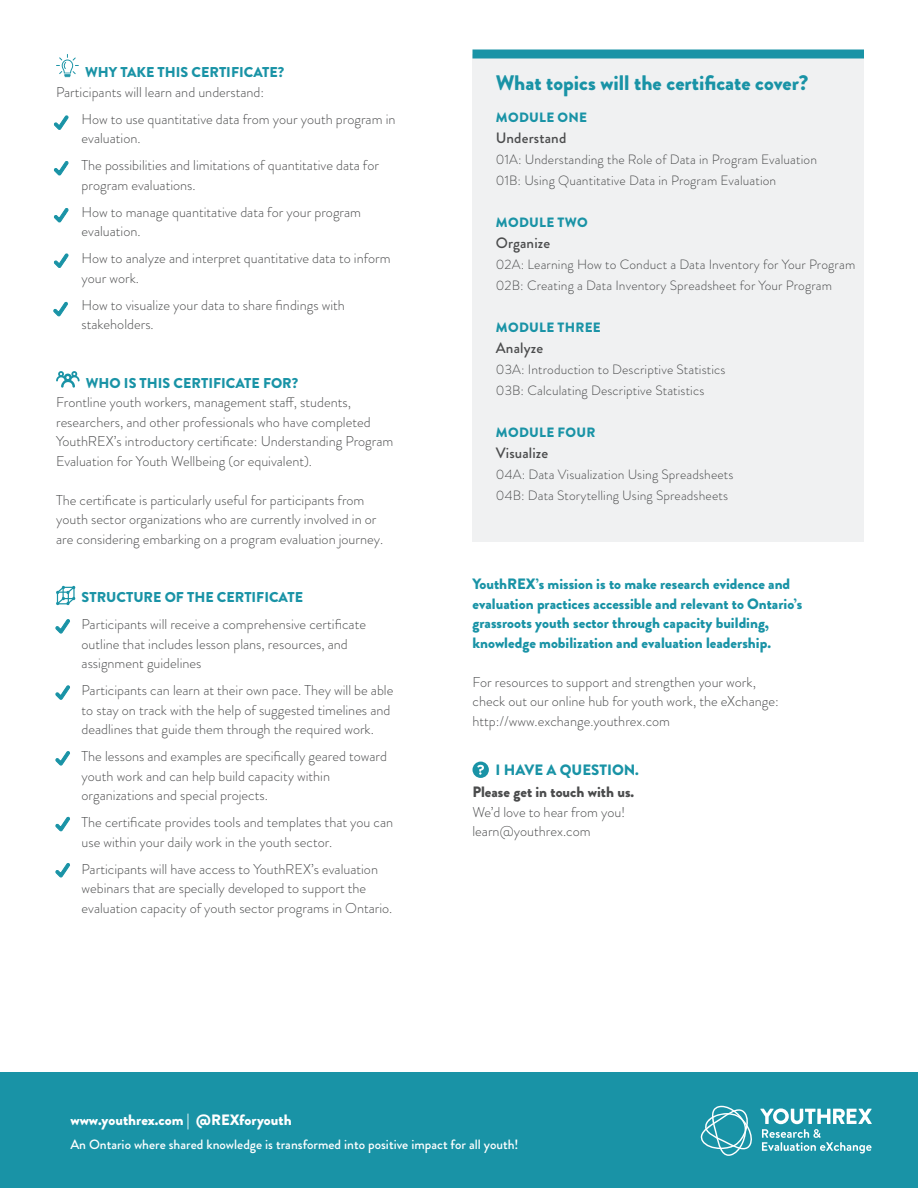
<style>
.page{position:relative;width:918px;height:1188px;background:#fff}
.page>*{position:absolute;margin:0;border:0;box-sizing:border-box;transform-origin:0 0}
.t1{font:900 21px "Brandon Grotesque";color:#1993a6}
.t2{font:900 15px/19.5px "Brandon Grotesque";color:#1993a6}
.t3{font:900 15px/22.5px "Brandon Grotesque";color:#4b4c4d}
.t4{font:500 15px "Brandon Grotesque";letter-spacing:.01em;color:#4b4c4d}
.t5{font:900 15px "Brandon Grotesque";color:#fff}
.t6{font:300 14.25px/19.5px "Brandon Grotesque";color:#4b4c4d}
.t7{font:900 14.25px "Brandon Grotesque";color:#1993a6}
.t8{font:300 13.5px "Brandon Grotesque";letter-spacing:.01em;color:#4b4c4d}
.t9{font:500 13.5px "Brandon Grotesque";color:#fff}
.t10{font:900 13.5px "Brandon Grotesque";letter-spacing:.02em;color:#1993a6}
.s1{color:#1993a6}
</style>
<div class="page">
<div style="left:472px;top:54px;width:392px;height:488px;background:#f0f1f2"></div>
<div style="left:0;top:1073px;width:918px;height:115px;background:#1993a6"></div>
<svg style="left:760px;top:1108px;width:112px;height:46px"></svg>
<svg style="left:700px;top:1106px;width:52px;height:50px"></svg>
<svg style="left:56px;top:54px;width:23px;height:23px"></svg>
<svg style="left:56px;top:371px;width:24px;height:17px"></svg>
<svg style="left:56px;top:586px;width:19px;height:19px"></svg>
<svg style="left:53px;top:115px;width:16px;height:15px"></svg>
<svg style="left:54px;top:161px;width:15px;height:15px"></svg>
<svg style="left:54px;top:208px;width:15px;height:15px"></svg>
<svg style="left:53px;top:253px;width:16px;height:15px"></svg>
<svg style="left:53px;top:301px;width:15px;height:16px"></svg>
<svg style="left:55px;top:619px;width:15px;height:15px"></svg>
<svg style="left:55px;top:685px;width:15px;height:15px"></svg>
<svg style="left:55px;top:751px;width:15px;height:15px"></svg>
<svg style="left:55px;top:816px;width:15px;height:16px"></svg>
<svg style="left:55px;top:863px;width:15px;height:15px"></svg>
<svg style="left:472px;top:762px;width:17px;height:16px"></svg>
<div style="left:472px;top:50px;width:392px;height:8px;background:#1993a6"></div>
<p class="t7" style="left:85px;top:62px;width:201px">WHY TAKE THIS CERTIFICATE?</p>
<p class="t6" style="left:56px;top:82px;width:210px">Participants will learn and understand:</p>
<p class="t6" style="left:82px;top:109px;width:315px;text-indent:-20px">• How to use quantitative data from your youth program in evaluation.</p>
<p class="t6" style="left:82px;top:156px;width:299px;text-indent:-20px">• The possibilities and limitations of quantitative data for program evaluations.</p>
<p class="t6" style="left:82px;top:202px;width:281px;text-indent:-20px">• How to manage quantitative data for your program evaluation.</p>
<p class="t6" style="left:82px;top:249px;width:311px;text-indent:-20px">• How to analyze and interpret quantitative data to inform your work.</p>
<p class="t6" style="left:82px;top:295px;width:265px;text-indent:-20px">• How to visualize your data to share findings with stakeholders.</p>
<p class="t7" style="left:86px;top:373px;width:214px">WHO IS THIS CERTIFICATE FOR?</p>
<p class="t6" style="left:56px;top:393px;width:339px">Frontline youth workers, management staff, students, researchers, and other professionals who have completed YouthREX’s introductory certificate: Understanding Program Evaluation for Youth Wellbeing (or equivalent).</p>
<p class="t6" style="left:56px;top:490px;width:329px">The certificate is particularly useful for participants from youth sector organizations who are currently involved in or are considering embarking on a program evaluation journey.</p>
<p class="t7" style="left:82px;top:587px;width:223px">STRUCTURE OF THE CERTIFICATE</p>
<p class="t6" style="left:82px;top:615px;width:286px;text-indent:-20px">• Participants will receive a comprehensive certificate outline that includes lesson plans, resources, and assignment guidelines</p>
<p class="t6" style="left:82px;top:681px;width:313px;text-indent:-20px">• Participants can learn at their own pace. They will be able to stay on track with the help of suggested timelines and deadlines that guide them through the required work.</p>
<p class="t6" style="left:82px;top:747px;width:307px;text-indent:-20px">• The lessons and examples are specifically geared toward youth work and can help build capacity within organizations and special projects.</p>
<p class="t6" style="left:82px;top:813px;width:313px;text-indent:-20px">• The certificate provides tools and templates that you can use within your daily work in the youth sector.</p>
<p class="t6" style="left:82px;top:859px;width:312px;text-indent:-20px">• Participants will have access to YouthREX’s evaluation webinars that are specially developed to support the evaluation capacity of youth sector programs in Ontario.</p>
<p class="t1" style="left:496px;top:68px;width:314px">What topics will the certificate cover?</p>
<p class="t10" style="left:496px;top:107px;width:93px">MODULE ONE</p>
<p class="t4" style="left:496px;top:127px;width:72px">Understand</p>
<p class="t8" style="left:496px;top:150px;width:323px">01A: Understanding the Role of Data in Program Evaluation</p>
<p class="t8" style="left:496px;top:171px;width:282px">01B: Using Quantitative Data in Program Evaluation</p>
<p class="t10" style="left:496px;top:212px;width:93px">MODULE TWO</p>
<p class="t4" style="left:496px;top:232px;width:56px">Organize</p>
<p class="t8" style="left:496px;top:255px;width:361px">02A: Learning How to Conduct a Data Inventory for Your Program</p>
<p class="t8" style="left:496px;top:276px;width:338px">02B: Creating a Data Inventory Spreadsheet for Your Program</p>
<p class="t10" style="left:496px;top:317px;width:106px">MODULE THREE</p>
<p class="t4" style="left:496px;top:337px;width:49px">Analyze</p>
<p class="t8" style="left:496px;top:360px;width:231px">03A: Introduction to Descriptive Statistics</p>
<p class="t8" style="left:496px;top:381px;width:210px">03B: Calculating Descriptive Statistics</p>
<p class="t10" style="left:496px;top:422px;width:101px">MODULE FOUR</p>
<p class="t4" style="left:496px;top:442px;width:54px">Visualize</p>
<p class="t8" style="left:496px;top:465px;width:239px">04A: Data Visualization Using Spreadsheets</p>
<p class="t8" style="left:496px;top:486px;width:234px">04B: Data Storytelling Using Spreadsheets</p>
<p class="t2" style="left:472px;top:574px;width:331px">YouthREX’s mission is to make research evidence and evaluation practices accessible and relevant to Ontario’s grassroots youth sector through capacity building, knowledge mobilization and evaluation leadership.</p>
<p class="t6" style="left:472px;top:672px;width:308px">For resources to support and strengthen your work, check out our online hub for youth work, the eXchange: http://www.exchange.youthrex.com</p>
<p class="t3" style="left:472px;top:759px;width:168px;text-indent:23px"><span class="s1">I HAVE A QUESTION.<br></span>Please get in touch with us.</p>
<p class="t6" style="left:472px;top:802px;width:155px">We’d love to hear from you!</p>
<p class="t6" style="left:472px;top:822px;width:120px">learn@youthrex.com</p>
<p class="t5" style="left:70px;top:1110px;width:223px">www.youthrex.com | @REXforyouth</p>
<p class="t9" style="left:70px;top:1135px;width:450px">An Ontario where shared knowledge is transformed into positive impact for all youth!</p>
</div>
